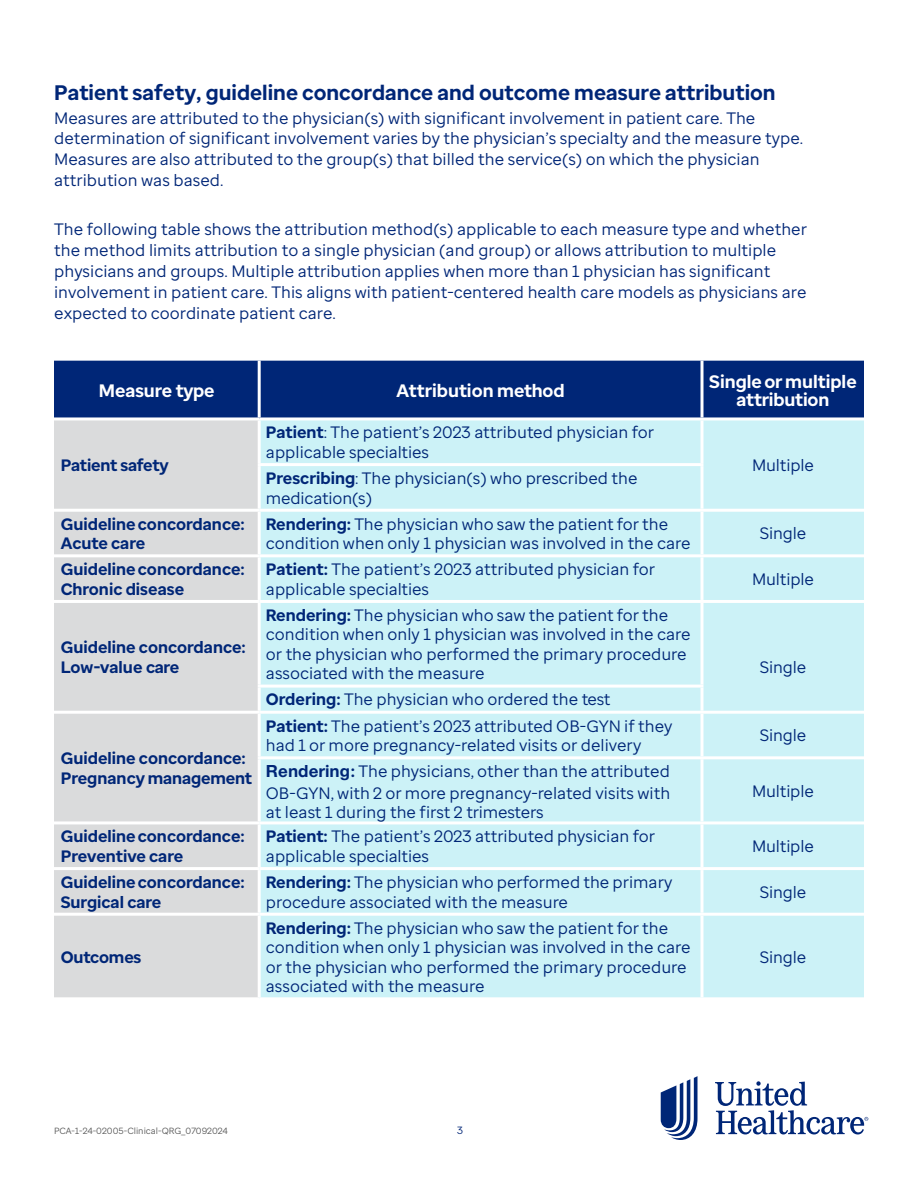
<style>
.page{position:relative;width:918px;height:1188px;background:#fff}
.page>*{position:absolute;margin:0;border:0;box-sizing:border-box;transform-origin:0 0}
.t1{font:700 21px "Enterprise Sans";color:#002677}
.t2{font:700 18px/18px "Enterprise Sans";color:#fff;text-align:center}
.t3{font:16.5px/19.5px "Enterprise Sans";color:#002677}
.t4{font:700 16.5px/19.5px "Enterprise Sans";color:#002677}
.t5{font:700 16.5px "Enterprise Sans";letter-spacing:-.02em;color:#002677}
.t6{font:10.5px "Enterprise Sans";color:#002677}
.t7{font:9px "Enterprise Sans";color:#5a5a5a}
.s1{font-weight:700}
.s2{font-family:"UHC Sans";font-weight:700;font-size:18px}
</style>
<div class="page">
<svg style="left:661px;top:1076px;width:37px;height:64px"></svg>
<svg style="left:715px;top:1081px;width:153px;height:53px"></svg>
<div style="left:54px;top:361px;width:810px;height:56px;background:#002677"></div>
<div style="left:54px;top:420px;width:204px;height:577px;background:#dadbdc"></div>
<div style="left:261px;top:420px;width:603px;height:577px;background:#ccf2f7"></div>
<svg style="left:700px;top:420px;width:4px;height:43px"></svg>
<hr style="left:258px;top:463px;width:446px;height:3px;background:#fff">
<svg style="left:700px;top:466px;width:4px;height:43px"></svg>
<hr style="left:54px;top:509px;width:205px;height:3px;background:#fff">
<hr style="left:259px;top:509px;width:443px;height:3px;background:#fff">
<hr style="left:702px;top:509px;width:162px;height:3px;background:#fff">
<svg style="left:700px;top:512px;width:4px;height:42px"></svg>
<hr style="left:54px;top:554px;width:205px;height:3px;background:#fff">
<hr style="left:259px;top:554px;width:443px;height:3px;background:#fff">
<hr style="left:702px;top:554px;width:162px;height:3px;background:#fff">
<svg style="left:700px;top:557px;width:4px;height:43px"></svg>
<hr style="left:54px;top:600px;width:205px;height:3px;background:#fff">
<hr style="left:259px;top:600px;width:443px;height:3px;background:#fff">
<hr style="left:702px;top:600px;width:162px;height:3px;background:#fff">
<svg style="left:700px;top:603px;width:4px;height:82px"></svg>
<hr style="left:258px;top:685px;width:446px;height:3px;background:#fff">
<svg style="left:700px;top:688px;width:4px;height:23px"></svg>
<hr style="left:54px;top:711px;width:205px;height:3px;background:#fff">
<hr style="left:259px;top:711px;width:443px;height:3px;background:#fff">
<hr style="left:702px;top:711px;width:162px;height:3px;background:#fff">
<svg style="left:700px;top:714px;width:4px;height:42px"></svg>
<hr style="left:258px;top:756px;width:444px;height:3px;background:#fff">
<hr style="left:702px;top:756px;width:162px;height:3px;background:#fff">
<svg style="left:700px;top:759px;width:4px;height:62px"></svg>
<hr style="left:54px;top:821px;width:205px;height:3px;background:#fff">
<hr style="left:259px;top:821px;width:443px;height:3px;background:#fff">
<hr style="left:702px;top:821px;width:162px;height:3px;background:#fff">
<svg style="left:700px;top:824px;width:4px;height:43px"></svg>
<hr style="left:54px;top:867px;width:205px;height:3px;background:#fff">
<hr style="left:259px;top:867px;width:443px;height:3px;background:#fff">
<hr style="left:702px;top:867px;width:162px;height:3px;background:#fff">
<svg style="left:700px;top:870px;width:4px;height:43px"></svg>
<hr style="left:54px;top:913px;width:205px;height:3px;background:#fff">
<hr style="left:259px;top:913px;width:443px;height:3px;background:#fff">
<hr style="left:702px;top:913px;width:162px;height:3px;background:#fff">
<svg style="left:700px;top:916px;width:4px;height:81px"></svg>
<hr style="left:258px;top:361px;width:3px;height:56px;background:#fff">
<svg style="left:700px;top:361px;width:4px;height:56px"></svg>
<p class="t1" style="left:54px;top:79px;width:723px">Patient safety, guideline concordance and outcome measure attribution</p>
<p class="t3" style="left:54px;top:107px;width:751px;line-height:20.7px">Measures are attributed to the physician(s) with significant involvement in patient care. The determination of significant involvement varies by the physician’s specialty and the measure type.<br>Measures are also attributed to the group(s) that billed the service(s) on which the physician attribution was based.</p>
<p class="t3" style="left:54px;top:219px;width:754px;line-height:21px">The following table shows the attribution method(s) applicable to each measure type and whether the method limits attribution to a single physician (and group) or allows attribution to multiple physicians and groups. Multiple attribution applies when more than 1 physician has significant involvement in patient care. This aligns with patient-centered health care models as physicians are expected to coordinate patient care.</p>
<p class="t2" style="left:99px;top:381px;width:117px">Measure type</p>
<p class="t2" style="left:397px;top:381px;width:170px">Attribution method</p>
<p class="t2" style="left:709px;top:372px;width:149px">Single or multiple attribution</p>
<p class="t5" style="left:61px;top:454px;width:110px">Patient safety</p>
<p class="t3" style="left:266px;top:423px;width:390px"><span class="s1">Patient</span>: The patient’s 2023 attributed physician for applicable specialties</p>
<p class="t3" style="left:266px;top:468px;width:373px"><span class="s1">Prescribing</span>: The physician(s) who prescribed the medication(s)</p>
<p class="t3" style="left:752px;top:455px;width:63px">Multiple</p>
<p class="t4" style="left:61px;top:514px;width:186px">Guideline concordance:<br>Acute care</p>
<p class="t3" style="left:266px;top:514px;width:426px"><span class="s1">Rendering:</span> The physician who saw the patient for the condition when only 1 physician was involved in the care</p>
<p class="t3" style="left:760px;top:524px;width:48px">Single</p>
<p class="t4" style="left:61px;top:560px;width:186px">Guideline concordance:<br>Chronic disease</p>
<p class="t3" style="left:266px;top:560px;width:391px"><span class="s1">Patient:</span> The patient’s 2023 attributed physician for applicable specialties</p>
<p class="t3" style="left:752px;top:569px;width:63px">Multiple</p>
<p class="t4" style="left:61px;top:638px;width:187px">Guideline concordance:<br>Low-value care</p>
<p class="t4" style="left:61px;top:749px;width:193px">Guideline concordance:<br>Pregnancy management</p>
<p class="t3" style="left:266px;top:605px;width:426px"><span class="s1">Rendering:</span> The physician who saw the patient for the condition when only 1 physician was involved in the care or the physician who performed the primary procedure associated with the measure</p>
<p class="t3" style="left:266px;top:690px;width:346px"><span class="s1">Ordering:</span> The physician who ordered the test</p>
<p class="t3" style="left:760px;top:657px;width:48px">Single</p>
<p class="t3" style="left:266px;top:716px;width:408px"><span class="s1">Patient:</span> The patient’s 2023 attributed OB-GYN if they had 1 or more pregnancy-related visits or delivery</p>
<p class="t3" style="left:760px;top:726px;width:48px">Single</p>
<p class="t3" style="left:266px;top:761px;width:406px;line-height:21.3px"><span class="s2">Rendering:</span> The physicians, other than the attributed<br>OB-GYN, with 2 or more pregnancy-related visits with</p>
<p class="t3" style="left:266px;top:802px;width:279px">at least 1 during the first 2 trimesters</p>
<p class="t3" style="left:752px;top:781px;width:63px">Multiple</p>
<p class="t4" style="left:61px;top:827px;width:186px">Guideline concordance:<br>Preventive care</p>
<p class="t3" style="left:266px;top:827px;width:391px"><span class="s1">Patient:</span> The patient’s 2023 attributed physician for applicable specialties</p>
<p class="t3" style="left:752px;top:836px;width:63px">Multiple</p>
<p class="t4" style="left:61px;top:872px;width:186px">Guideline concordance:<br>Surgical care</p>
<p class="t3" style="left:266px;top:872px;width:408px"><span class="s1">Rendering:</span> The physician who performed the primary procedure associated with the measure</p>
<p class="t3" style="left:760px;top:882px;width:48px">Single</p>
<p class="t4" style="left:61px;top:947px;width:82px">Outcomes</p>
<p class="t3" style="left:266px;top:918px;width:426px"><span class="s1">Rendering:</span> The physician who saw the patient for the condition when only 1 physician was involved in the care or the physician who performed the primary procedure associated with the measure</p>
<p class="t3" style="left:760px;top:947px;width:48px">Single</p>
<p class="t7" style="left:54px;top:1125px;width:176px">PCA-1-24-02005-Clinical-QRG_07092024</p>
<p class="t6" style="left:457px;top:1123px;width:7px">3</p>
</div>
